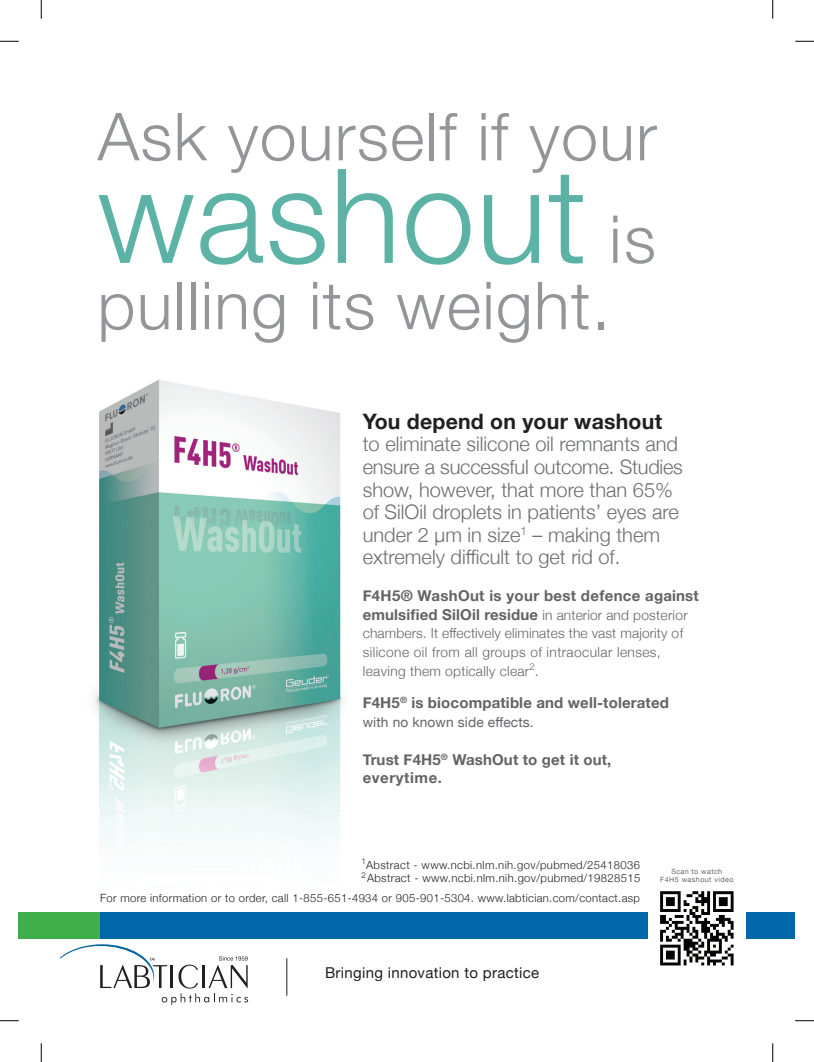
<style>
.page{position:relative;width:814px;height:1062px;background:#fff}
.page>*{position:absolute;margin:0;border:0;box-sizing:border-box;transform-origin:0 0}
.t1{font:300 131.25px "Helvetica Neue";letter-spacing:.01em;color:#5cb3a5}
.t2{font:300 66.12px "Helvetica Neue";letter-spacing:.02em;color:#939598}
.t3{font:700 21.25px "Helvetica Neue";letter-spacing:.01em;color:#231f20}
.t4{font:300 20px/22.5px "Helvetica Neue";color:#6c6d70}
.t5{font:700 15px/18.8px "Helvetica Neue";letter-spacing:.01em;color:#636366}
.t6{font:15px "Helvetica Neue";letter-spacing:.02em;color:#231f20}
.t7{font:300 13.75px/18.8px "Helvetica Neue";letter-spacing:.02em;color:#636366}
.t8{font:13.75px "Helvetica Neue";letter-spacing:.01em;color:#636366}
.t9{font:300 11.25px/13.8px "Helvetica Neue";letter-spacing:.035em;color:#231f20}
.t10{font:7.12px/8.6px "Helvetica Neue";letter-spacing:.06em;color:#636366;text-align:center}
.s1{font-size:66.12px;color:#939598}
.s2{font-weight:300;font-size:13.75px}
</style>
<div class="page">
<img style="left:93px;top:379px;width:250px;height:470px">
<div style="left:19px;top:911px;width:583px;height:36px;background:#40ae49"></div>
<div style="left:100px;top:911px;width:695px;height:36px;background:#0068a9"></div>
<div style="left:19px;top:939px;width:776px;height:78px;background:#fff"></div>
<svg style="left:60px;top:944px;width:188px;height:60px"></svg>
<hr style="left:286px;top:958px;width:1px;height:37px;background:#231f20">
<img style="left:648px;top:891px;width:97px;height:75px">
<svg style="left:0;top:41px;width:19px;height:1px"></svg>
<svg style="left:795px;top:41px;width:19px;height:1px"></svg>
<svg style="left:0;top:1020px;width:19px;height:1px"></svg>
<svg style="left:795px;top:1020px;width:19px;height:1px"></svg>
<svg style="left:41px;top:0;width:1px;height:19px"></svg>
<svg style="left:41px;top:1043px;width:1px;height:18px"></svg>
<svg style="left:772px;top:0;width:1px;height:19px"></svg>
<svg style="left:772px;top:1043px;width:1px;height:18px"></svg>
<h2 class="t2" style="left:98px;top:83px;width:561px">Ask yourself if your</h2>
<h1 class="t1" style="left:98px;top:110px;width:560px">washout <span class="s1">is</span></h1>
<h2 class="t2" style="left:98px;top:252px;width:514px">pulling its weight.</h2>
<p class="t3" style="left:363px;top:404px;width:301px">You depend on your washout</p>
<p class="t4" style="left:363px;top:431px;width:322px">to eliminate silicone oil remnants and ensure a successful outcome. Studies show, however, that more than 65% of SilOil droplets in patients’ eyes are under 2 μm in size<sup>1</sup> – making them extremely difficult to get rid of.</p>
<p class="t5" style="left:363px;top:586px;width:337px">F4H5® WashOut is your best defence against emulsified SilOil residue <span class="s2">in anterior and posterior</span></p>
<p class="t7" style="left:363px;top:623px;width:322px">chambers. It effectively eliminates the vast majority of silicone oil from all groups of intraocular lenses, leaving them optically clear<sup>2</sup>.</p>
<p class="t5" style="left:363px;top:694px;width:308px">F4H5<sup>®</sup> is biocompatible and well-tolerated</p>
<p class="t8" style="left:363px;top:712px;width:173px">with no known side effects.</p>
<p class="t5" style="left:363px;top:750px;width:250px">Trust F4H5<sup>®</sup> WashOut to get it out, everytime.</p>
<p class="t9" style="left:361px;top:856px;width:280px"><sup>1</sup>Abstract - www.ncbi.nlm.nih.gov/pubmed/25418036<br><sup>2</sup>Abstract - www.ncbi.nlm.nih.gov/pubmed/19828515</p>
<p class="t9" style="left:100px;top:890px;width:541px">For more information or to order, call 1-855-651-4934 or 905-901-5304. www.labtician.com/contact.asp</p>
<p class="t10" style="left:660px;top:867px;width:75px">Scan to watch<br>F4H5 washout video</p>
<p class="t6" style="left:325px;top:961px;width:216px">Bringing innovation to practice</p>
</div>
